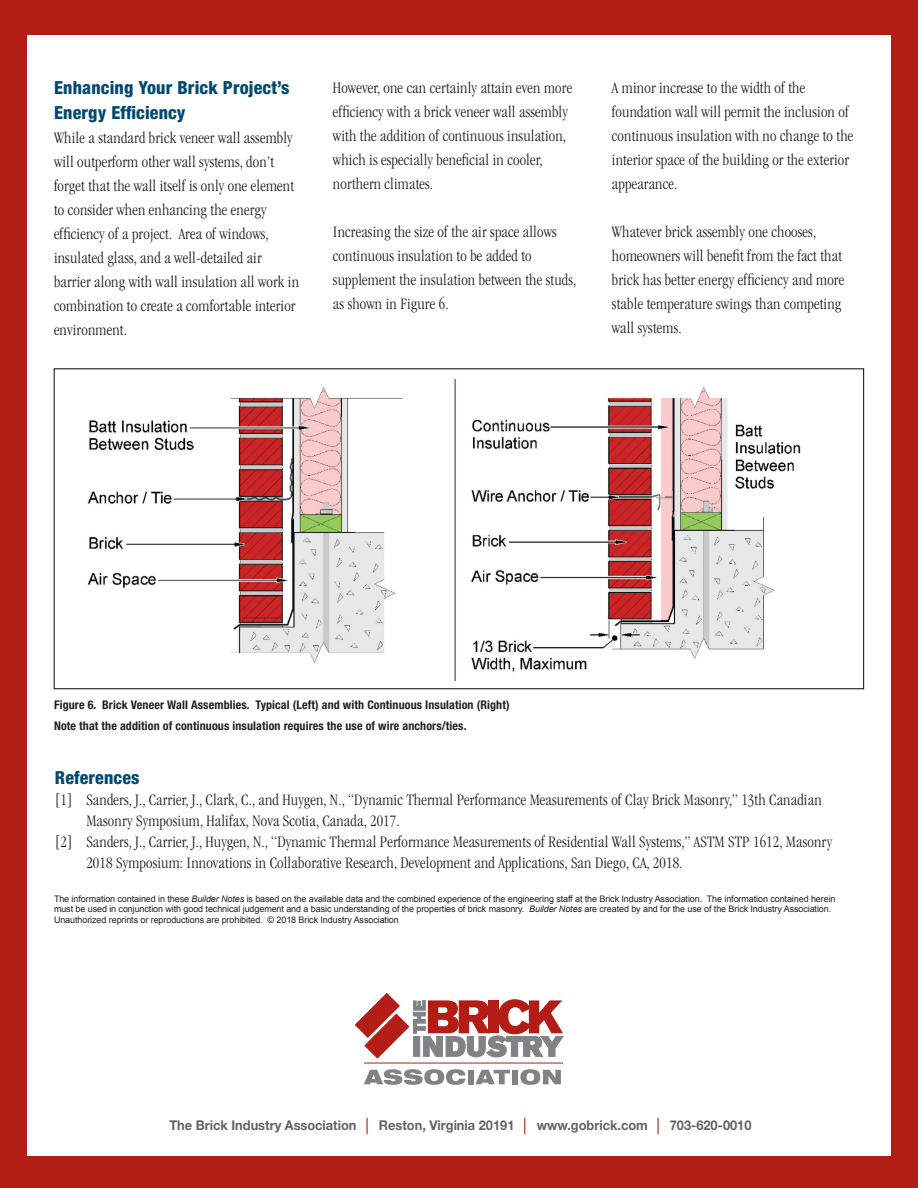
<style>
.page{position:relative;width:918px;height:1188px;background:#b41d15}
.page>*{position:absolute;margin:0;border:0;box-sizing:border-box;transform-origin:0 0}
.t1{font:800 condensed 18px/25.5px "Helvetica Neue LT Std";letter-spacing:.01em;color:#004970}
.t2{font:300 condensed 16.5px/24px "ITC Garamond Std";letter-spacing:.01em;color:#231f20}
.t3{font:700 13.5px "Helvetica Neue LT Std";color:#636366;scale:.95 1}
.t4{font:700 condensed 12px/21px "Helvetica Neue LT Std";letter-spacing:.01em;color:#231f20}
.t5{font:9px/10.5px "Arial";letter-spacing:-.01em;color:#231f20}
.s1{font-style:italic}
.s2{font-family:"Arial";color:#b41d15}
</style>
<div class="page">
<div style="left:27px;top:35px;width:864px;height:1121px;background:#fff"></div>
<img style="left:87px;top:380px;width:714px;height:300px">
<svg style="left:355px;top:993px;width:209px;height:65px"></svg>
<hr style="left:364px;top:1063px;width:199px;height:1px;background:#b41d15">
<svg style="left:364px;top:1069px;width:102px;height:16px"></svg>
<div style="left:468px;top:1070px;width:6px;height:14px;background:#808285"></div>
<svg style="left:475px;top:1070px;width:35px;height:14px"></svg>
<div style="left:512px;top:1070px;width:6px;height:14px;background:#808285"></div>
<svg style="left:520px;top:1069px;width:41px;height:16px"></svg>
<p class="t1" style="left:54px;top:74px;width:237px">Enhancing Your Brick Project’s<br>Energy Efficiency</p>
<p class="t2" style="left:54px;top:126px;width:247px">While a standard brick veneer wall assembly will outperform other wall systems, don’t forget that the wall itself is only one element to consider when enhancing the energy efficiency of a project. Area of windows, insulated glass, and a well-detailed air barrier along with wall insulation all work in combination to create a comfortable interior environment.</p>
<p class="t2" style="left:333px;top:76px;width:241px">However, one can certainly attain even more efficiency with a brick veneer wall assembly with the addition of continuous insulation, which is especially beneficial in cooler, northern climates.</p>
<p class="t2" style="left:333px;top:220px;width:245px">Increasing the size of the air space allows continuous insulation to be added to supplement the insulation between the studs, as shown in Figure 6.</p>
<p class="t2" style="left:612px;top:76px;width:243px">A minor increase to the width of the foundation wall will permit the inclusion of continuous insulation with no change to the interior space of the building or the exterior appearance.</p>
<p class="t2" style="left:612px;top:220px;width:234px">Whatever brick assembly one chooses, homeowners will benefit from the fact that brick has better energy efficiency and more stable temperature swings than competing wall systems.</p>
<p class="t4" style="left:54px;top:694px;width:457px">Figure 6. Brick Veneer Wall Assemblies. Typical (Left) and with Continuous Insulation (Right)<br>Note that the addition of continuous insulation requires the use of wire anchors/ties.</p>
<p class="t1" style="left:55px;top:765px;width:86px">References</p>
<p class="t2" style="left:55px;top:788px;width:768px">[1] Sanders, J., Carrier, J., Clark, C., and Huygen, N., “Dynamic Thermal Performance Measurements of Clay Brick Masonry,” 13th Canadian</p>
<p class="t2" style="left:86px;top:809px;width:315px">Masonry Symposium, Halifax, Nova Scotia, Canada, 2017.</p>
<p class="t2" style="left:55px;top:830px;width:779px">[2] Sanders, J., Carrier, J., Huygen, N., “Dynamic Thermal Performance Measurements of Residential Wall Systems,” ASTM STP 1612, Masonry</p>
<p class="t2" style="left:86px;top:851px;width:598px">2018 Symposium: Innovations in Collaborative Research, Development and Applications, San Diego, CA, 2018.</p>
<p class="t5" style="left:54px;top:893px;width:783px">The information contained in these <span class="s1">Builder Notes</span> is based on the available data and the combined experience of the engineering staff at the Brick Industry Association. The information contained herein must be used in conjunction with good technical judgement and a basic understanding of the properties of brick masonry. <span class="s1">Builder Notes</span> are created by and for the use of the Brick Industry Association.<br>Unauthorized reprints or reproductions are prohibited. © 2018 Brick Industry Association</p>
<p class="t3" style="left:169px;top:1117px;width:614px">The Brick Industry Association <span class="s2">│</span> Reston, Virginia 20191 <span class="s2">│</span> www.gobrick.com <span class="s2">│</span> 703-620-0010</p>
</div>
